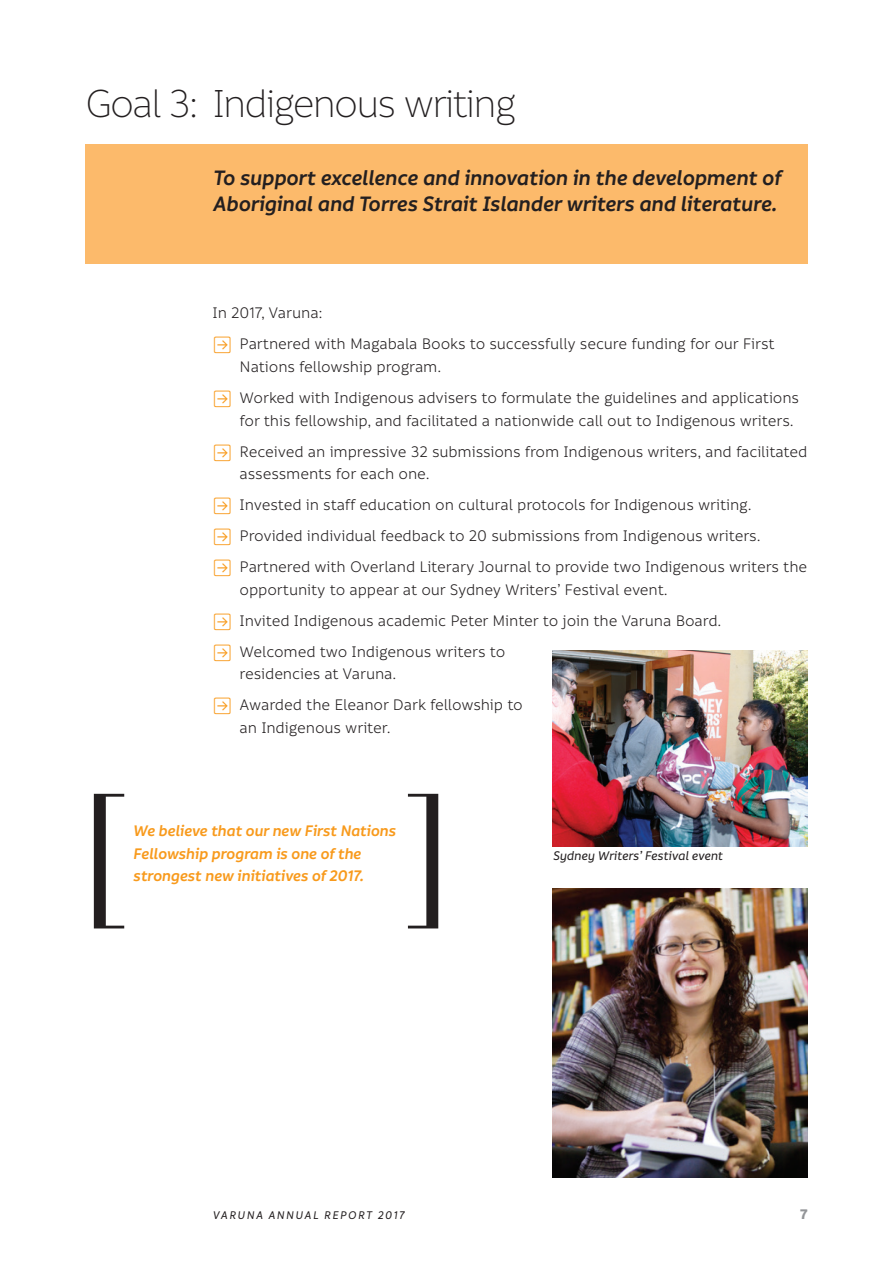
<style>
.page{position:relative;width:893px;height:1263px;background:#fff}
.page>*{position:absolute;margin:0;border:0;box-sizing:border-box;transform-origin:0 0}
.t1{font:300 159px "Bodoni Ant";color:#231f20}
.t2{font:300 42px "Informative";letter-spacing:-.06em;color:#231f20}
.t3{font:italic 600 22.5px/25.5px "Informative";letter-spacing:-.01em;color:#231f20}
.t4{font:16.5px/22.5px "Informative";letter-spacing:-.01em;color:#231f20}
.t5{font:italic 600 16.5px/22.5px "Informative";letter-spacing:-.01em;color:#f89a1c}
.t6{font:700 15px "Informative";color:#939598}
.t7{font:italic 500 13.5px "Informative";letter-spacing:-.01em;color:#231f20}
.t8{font:italic 500 12px "Informative";letter-spacing:.12em;color:#231f20}
.s1{color:#f89a1c}
</style>
<div class="page">
<div style="left:85px;top:145px;width:723px;height:119px;background:#fcba6b"></div>
<img style="left:553px;top:650px;width:255px;height:196px">
<img style="left:553px;top:889px;width:255px;height:289px">
<h2 class="t2" style="left:85px;top:83px;width:433px">Goal 3: Indigenous writing</h2>
<h3 class="t3" style="left:213px;top:166px;width:570px">To support excellence and innovation in the development of<br>Aboriginal and Torres Strait Islander writers and literature.</h3>
<p class="t4" style="left:213px;top:302px;width:112px">In 2017, Varuna:</p>
<p class="t4" style="left:240px;top:333px;width:537px;text-indent:-27px"><span class="s1">→</span> Partnered with Magabala Books to successfully secure funding for our First<br>Nations fellowship program.</p>
<p class="t4" style="left:240px;top:387px;width:561px;text-indent:-27px"><span class="s1">→</span> Worked with Indigenous advisers to formulate the guidelines and applications for this fellowship, and facilitated a nationwide call out to Indigenous writers.</p>
<p class="t4" style="left:240px;top:440px;width:569px;text-indent:-27px"><span class="s1">→</span> Received an impressive 32 submissions from Indigenous writers, and facilitated assessments for each one.</p>
<p class="t4" style="left:213px;top:494px;width:540px"><span class="s1">→</span> Invested in staff education on cultural protocols for Indigenous writing.</p>
<p class="t4" style="left:213px;top:525px;width:550px"><span class="s1">→</span> Provided individual feedback to 20 submissions from Indigenous writers.</p>
<p class="t4" style="left:240px;top:556px;width:569px;text-indent:-27px"><span class="s1">→</span> Partnered with Overland Literary Journal to provide two Indigenous writers the opportunity to appear at our Sydney Writers’ Festival event.</p>
<p class="t4" style="left:213px;top:609px;width:510px"><span class="s1">→</span> Invited Indigenous academic Peter Minter to join the Varuna Board.</p>
<p class="t4" style="left:240px;top:640px;width:267px;text-indent:-27px"><span class="s1">→</span> Welcomed two Indigenous writers to residencies at Varuna.</p>
<p class="t4" style="left:240px;top:694px;width:285px;text-indent:-27px"><span class="s1">→</span> Awarded the Eleanor Dark fellowship to an Indigenous writer.</p>
<h1 class="t1" style="left:83px;top:763px;width:44px">[</h1>
<h1 class="t1" style="left:407px;top:763px;width:44px">]</h1>
<p class="t5" style="left:133px;top:820px;width:264px">We believe that our new First Nations<br>Fellowship program is one of the strongest new initiatives of 2017.</p>
<p class="t7" style="left:553px;top:849px;width:171px">Sydney Writers’ Festival event</p>
<p class="t8" style="left:213px;top:1209px;width:193px">VARUNA ANNUAL REPORT 2017</p>
<p class="t6" style="left:800px;top:1206px;width:9px">7</p>
</div>
